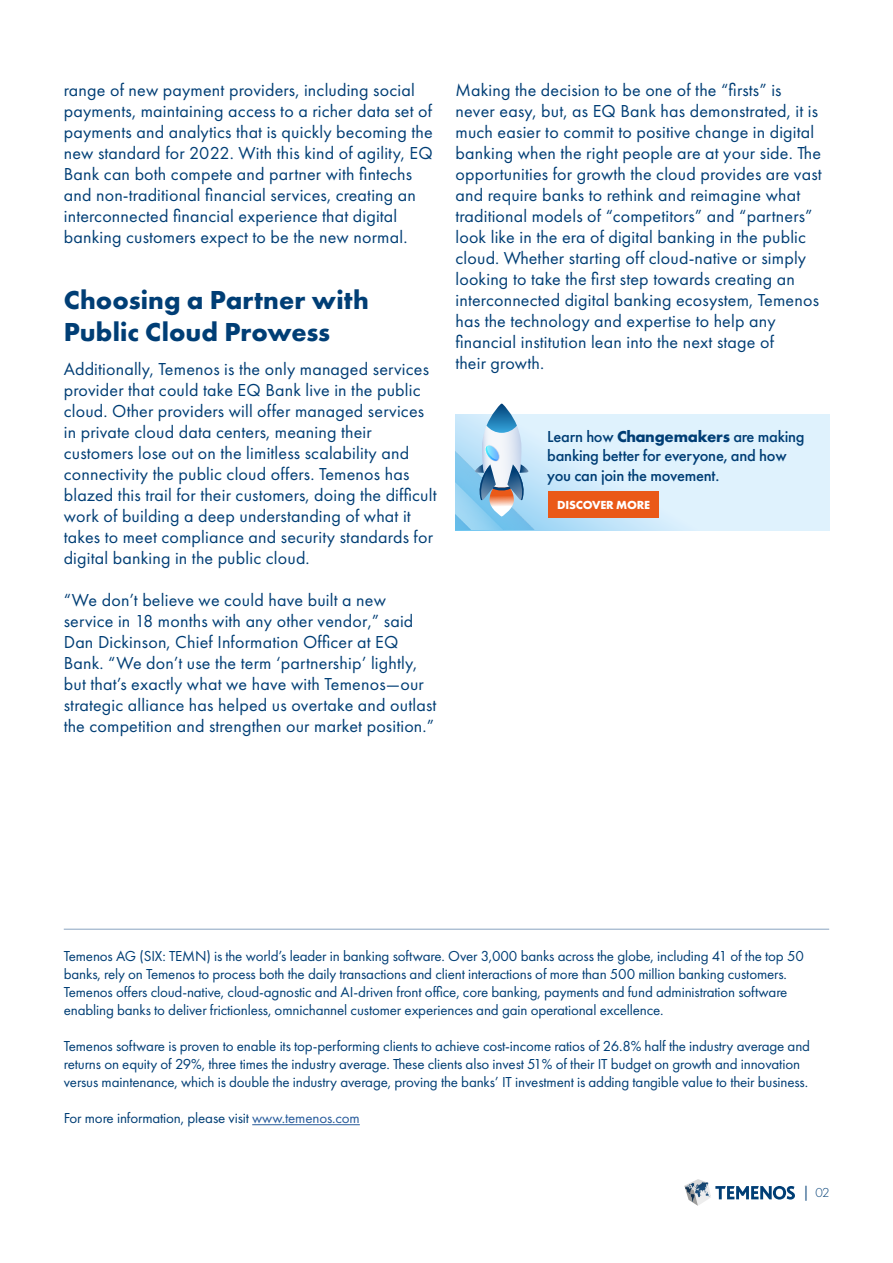
<style>
.page{position:relative;width:893px;height:1263px;background:#fff}
.page>*{position:absolute;margin:0;border:0;box-sizing:border-box;transform-origin:0 0}
.t1{font:700 27px/32.4px "Futura PT";letter-spacing:.005em;color:#003e75}
.t2{font:18px/21px "Futura PT";letter-spacing:.01em;color:#003e75}
.t3{font:500 16.5px/19.5px "Futura PT";letter-spacing:-.015em;color:#003e75}
.t4{font:15px/18px "Futura PT";letter-spacing:-.01em;color:#003e75}
.t5{font:300 13.5px "Futura PT";color:#003e75}
.t6{font:700 12.15px "Futura PT";letter-spacing:-.015em;color:#fff}
.s1{font-weight:700}
.s2{color:#275b9b}
.s3{font-family:"Minion Pro";font-weight:400;font-size:15px}
</style>
<div class="page">
<svg style="left:684px;top:1179px;width:111px;height:27px"></svg>
<div style="left:455px;top:414px;width:374px;height:117px;background:#dff2fd"></div>
<img style="left:455px;top:422px;width:121px;height:107px">
<hr style="left:252px;top:1124px;width:108px;height:1px;background:#275b9b">
<hr style="left:64px;top:929px;width:765px;height:1px;background:#89a3c0">
<svg style="left:475px;top:404px;width:53px;height:113px"></svg>
<div style="left:548px;top:491px;width:111px;height:26px;background:#ea5918"></div>
<p class="t2" style="left:64px;top:79px;width:370px">range of new payment providers, including social payments, maintaining access to a richer data set of payments and analytics that is quickly becoming the new standard for 2022. With this kind of agility, EQ Bank can both compete and partner with fintechs and non-traditional financial services, creating an interconnected financial experience that digital banking customers expect to be the new normal.</p>
<h1 class="t1" style="left:64px;top:283px;width:307px">Choosing a Partner with<br>Public Cloud Prowess</h1>
<p class="t2" style="left:64px;top:358px;width:374px">Additionally, Temenos is the only managed services provider that could take EQ Bank live in the public cloud. Other providers will offer managed services in private cloud data centers, meaning their customers lose out on the limitless scalability and connectivity the public cloud offers. Temenos has blazed this trail for their customers, doing the difficult work of building a deep understanding of what it takes to meet compliance and security standards for digital banking in the public cloud.</p>
<p class="t2" style="left:64px;top:589px;width:374px">“We don’t believe we could have built a new service in 18 months with any other vendor,” said Dan Dickinson, Chief Information Officer at EQ Bank. “We don’t use the term ‘partnership’ lightly, but that’s exactly what we have with Temenos—our strategic alliance has helped us overtake and outlast the competition and strengthen our market position.”</p>
<p class="t2" style="left:455px;top:79px;width:368px">Making the decision to be one of the “firsts” is never easy, but, as EQ Bank has demonstrated, it is much easier to commit to positive change in digital banking when the right people are at your side. The opportunities for growth the cloud provides are vast and require banks to rethink and reimagine what traditional models of “competitors” and “partners” look like in the era of digital banking in the public cloud. Whether starting off cloud-native or simply looking to take the first step towards creating an interconnected digital banking ecosystem, Temenos has the technology and expertise to help any financial institution lean into the next stage of<br>their growth.</p>
<p class="t3" style="left:547px;top:426px;width:259px">Learn how <span class="s1">Changemakers</span> are making banking better for everyone, and how you can join the movement.</p>
<p class="t6" style="left:557px;top:497px;width:94px">DISCOVER MORE</p>
<p class="t4" style="left:64px;top:947px;width:742px">Temenos AG (SIX: TEMN) is the world’s leader in banking software. Over 3,000 banks across the globe, including 41 of the top 50 banks, rely on Temenos to process both the daily transactions and client interactions of more than 500 million banking customers.<br>Temenos offers cloud-native, cloud-agnostic and AI-driven front office, core banking, payments and fund administration software enabling banks to deliver frictionless, omnichannel customer experiences and gain operational excellence.</p>
<p class="t4" style="left:64px;top:1037px;width:748px">Temenos software is proven to enable its top-performing clients to achieve cost-income ratios of 26.8% half the industry average and returns on equity of 29%, three times the industry average. These clients also invest 51% of their IT budget on growth and innovation versus maintenance, which is double the industry average, proving the banks’ IT investment is adding tangible value to their business.</p>
<p class="t4" style="left:64px;top:1109px;width:298px">For more information, please visit <span class="s2">www.temenos.com</span></p>
<p class="t5" style="left:804px;top:1185px;width:27px"><span class="s3">|</span> 02</p>
</div>
